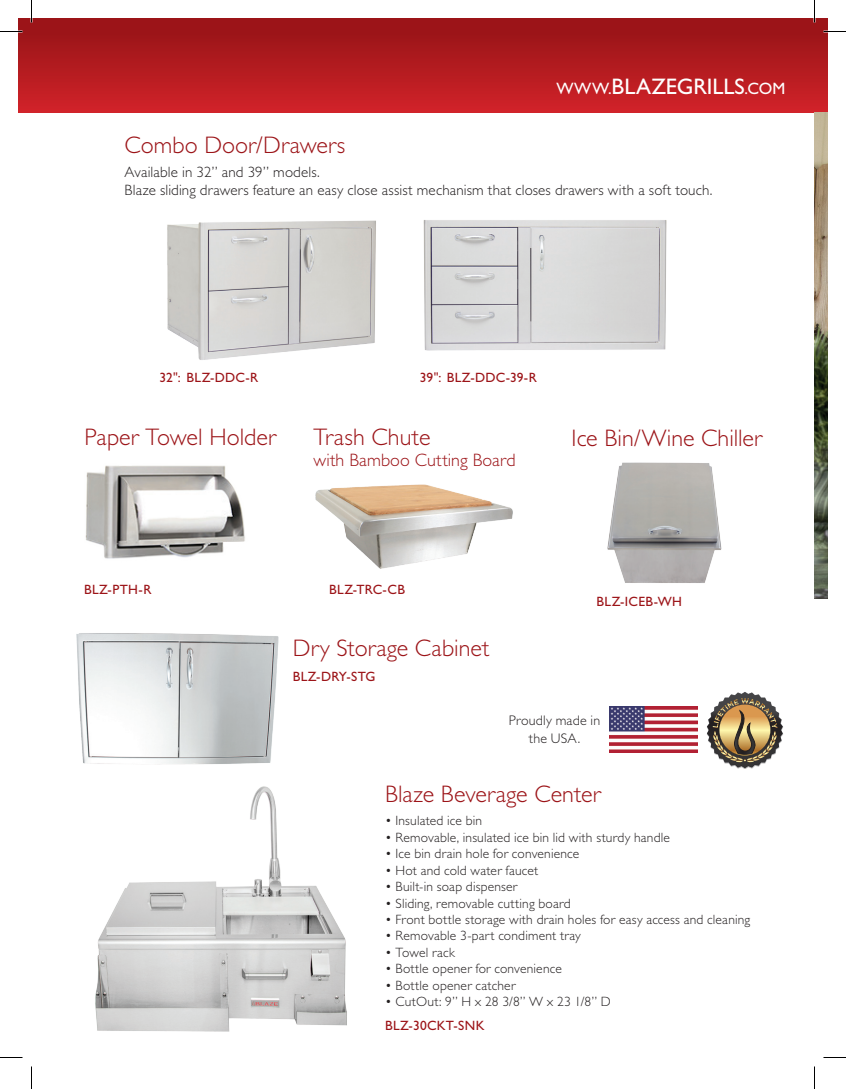
<style>
.page{position:relative;width:846px;height:1089px;background:#fff}
.page>*{position:absolute;margin:0;border:0;box-sizing:border-box;transform-origin:0 0}
.t1{font:300 24px "Gill Sans Std";color:#9c1418}
.t2{font:22.5px "Gill Sans Std";color:#fff}
.t3{font:300 18px "Gill Sans Std";letter-spacing:.01em;color:#9c1418}
.t4{font:300 15px/18px "Gill Sans Std";letter-spacing:.01em;color:#231f20}
.t5{font:300 13.95px/17.4px "Gill Sans Std";letter-spacing:.015em;color:#231f20;text-align:center}
.t6{font:300 13.5px "Gill Sans Std";letter-spacing:.015em;color:#231f20}
.t7{font:13.5px "Gill Sans Std";letter-spacing:.02em;color:#9c1418}
.s1{font-size:16.5px}
</style>
<div class="page">
<div style="left:18px;top:18px;width:810px;height:94px;background:linear-gradient(to bottom,#941316,#cf2229)"></div>
<img style="left:85px;top:465px;width:160px;height:94px">
<img style="left:76px;top:633px;width:203px;height:132px">
<img style="left:315px;top:484px;width:198px;height:85px">
<img style="left:167px;top:220px;width:209px;height:140px">
<img style="left:423px;top:220px;width:244px;height:131px">
<svg style="left:707px;top:692px;width:76px;height:76px"></svg>
<img style="left:610px;top:706px;width:87px;height:46px">
<img style="left:607px;top:462px;width:115px;height:121px">
<img style="left:814px;top:112px;width:14px;height:486px">
<img style="left:95px;top:786px;width:252px;height:246px">
<svg style="left:0;top:31px;width:22px;height:1px"></svg>
<svg style="left:824px;top:31px;width:22px;height:1px"></svg>
<svg style="left:0;top:1057px;width:22px;height:1px"></svg>
<svg style="left:824px;top:1057px;width:22px;height:1px"></svg>
<svg style="left:31px;top:0;width:1px;height:22px"></svg>
<svg style="left:31px;top:1066px;width:1px;height:23px"></svg>
<svg style="left:814px;top:0;width:1px;height:22px"></svg>
<svg style="left:814px;top:1066px;width:1px;height:23px"></svg>
<h2 class="t2" style="left:556px;top:74px;width:230px"><span class="s1">WWW.</span>BLAZEGRILLS<span class="s1">.COM</span></h2>
<h1 class="t1" style="left:125px;top:131px;width:222px">Combo Door/Drawers</h1>
<p class="t4" style="left:125px;top:163px;width:589px">Available in 32” and 39” models.<br>Blaze sliding drawers feature an easy close assist mechanism that closes drawers with a soft touch.</p>
<p class="t7" style="left:160px;top:370px;width:100px">32": BLZ-DDC-R</p>
<h1 class="t1" style="left:84px;top:424px;width:193px">Paper Towel Holder</h1>
<p class="t7" style="left:420px;top:370px;width:119px">39": BLZ-DDC-39-R</p>
<h1 class="t1" style="left:313px;top:424px;width:119px">Trash Chute</h1>
<h1 class="t1" style="left:572px;top:424px;width:192px">Ice Bin/Wine Chiller</h1>
<h3 class="t3" style="left:313px;top:450px;width:204px">with Bamboo Cutting Board</h3>
<p class="t7" style="left:84px;top:581px;width:69px">BLZ-PTH-R</p>
<p class="t7" style="left:329px;top:581px;width:77px">BLZ-TRC-CB</p>
<h1 class="t1" style="left:293px;top:634px;width:198px">Dry Storage Cabinet</h1>
<p class="t7" style="left:293px;top:669px;width:84px">BLZ-DRY-STG</p>
<p class="t7" style="left:597px;top:594px;width:87px">BLZ-ICEB-WH</p>
<p class="t5" style="left:509px;top:712px;width:93px">Proudly made in the USA.</p>
<h1 class="t1" style="left:385px;top:780px;width:217px">Blaze Beverage Center</h1>
<p class="t6" style="left:385px;top:813px;width:99px">• Insulated ice bin</p>
<p class="t6" style="left:385px;top:829px;width:286px">• Removable, insulated ice bin lid with sturdy handle</p>
<p class="t6" style="left:385px;top:846px;width:196px">• Ice bin drain hole for convenience</p>
<p class="t6" style="left:385px;top:862px;width:155px">• Hot and cold water faucet</p>
<p class="t6" style="left:385px;top:879px;width:134px">• Built-in soap dispenser</p>
<p class="t6" style="left:385px;top:895px;width:187px">• Sliding, removable cutting board</p>
<p class="t6" style="left:385px;top:912px;width:367px">• Front bottle storage with drain holes for easy access and cleaning</p>
<p class="t6" style="left:385px;top:928px;width:197px">• Removable 3-part condiment tray</p>
<p class="t6" style="left:385px;top:945px;width:71px">• Towel rack</p>
<p class="t6" style="left:385px;top:961px;width:178px">• Bottle opener for convenience</p>
<p class="t6" style="left:385px;top:978px;width:132px">• Bottle opener catcher</p>
<p class="t6" style="left:385px;top:994px;width:227px">• CutOut: 9” H x 28 3/8” W x 23 1/8” D</p>
<p class="t7" style="left:385px;top:1017px;width:101px">BLZ-30CKT-SNK</p>
</div>
